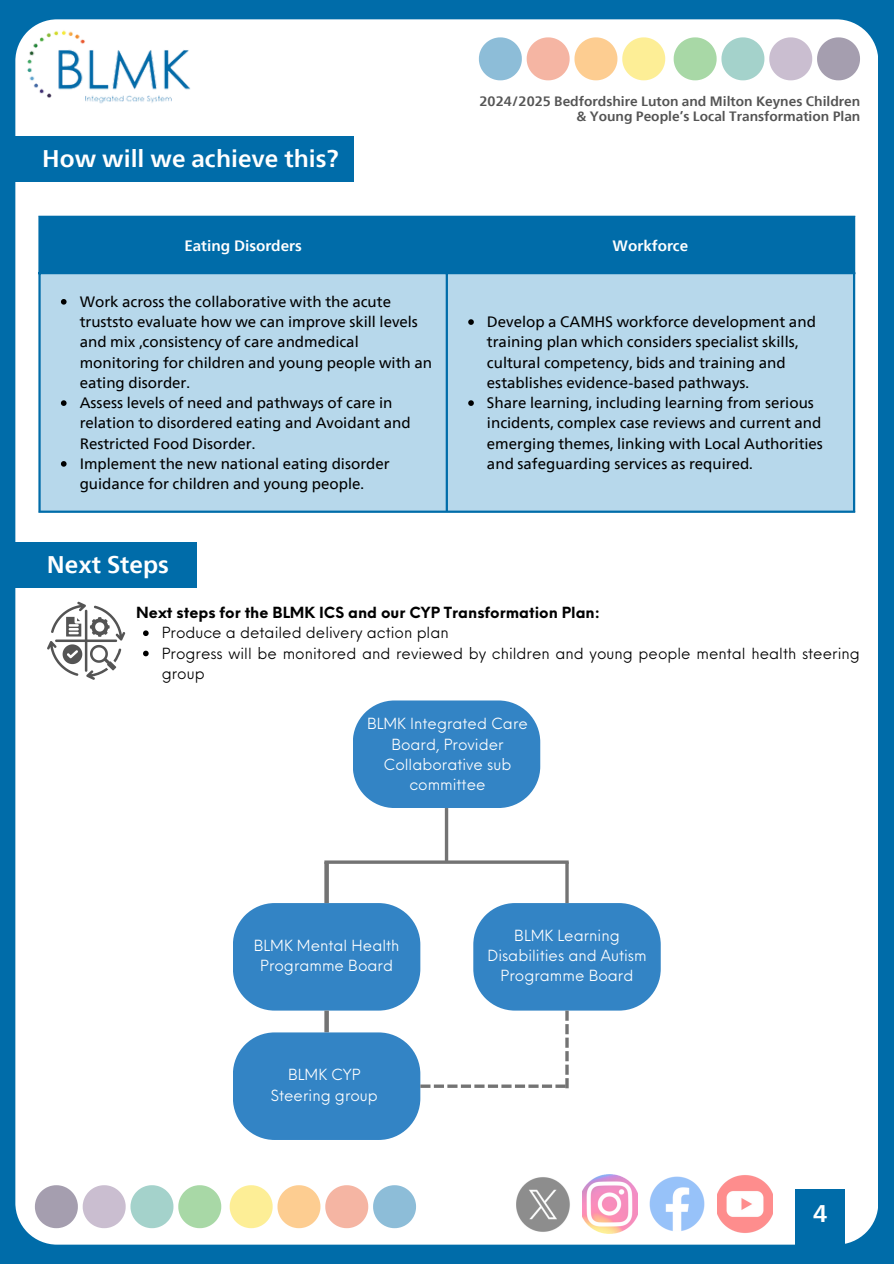
<style>
.page{position:relative;width:894px;height:1264px;background:#fff}
.page>*{position:absolute;margin:0;border:0;box-sizing:border-box;transform-origin:0 0}
.t1{font:700 24px "Neue Frutiger Devanagari";color:#fff}
.t2{font:15px/20.2px "Neue Frutiger Devanagari";color:#000}
.t3{font:15px/20.2px "Neue Einstellung";color:#fff;text-align:center}
.t4{font:15px/20.2px "Neue Einstellung";color:#000}
.t5{font:700 15px "Neue Einstellung";color:#000}
.t6{font:700 15px "Neue Frutiger Devanagari";color:#fff}
.t7{font:700 13.5px/14.7px "Neue Frutiger Devanagari";color:#545454;text-align:right}
</style>
<div class="page">
<div style="left:0;top:0;width:893px;height:1263px;background:#006ca9"></div>
<div style="left:15px;top:19px;width:863px;height:1225px;background:#fff"></div>
<img style="left:25px;top:29px;width:169px;height:74px">
<svg style="left:673px;top:37px;width:186px;height:43px;background:#c4d2ce"></svg>
<svg style="left:478px;top:37px;width:187px;height:43px;background:#e7d9c0"></svg>
<svg style="left:35px;top:1185px;width:186px;height:43px;background:#c4d2ce"></svg>
<svg style="left:229px;top:1185px;width:187px;height:43px;background:#e7d9c0"></svg>
<div style="left:795px;top:1188px;width:49px;height:75px;background:#006ca9"></div>
<svg style="left:41px;top:218px;width:811px;height:54px"></svg>
<div style="left:41px;top:274px;width:811px;height:236px;background:#b7d8eb"></div>
<svg style="left:61px;top:299px;width:6px;height:5px"></svg>
<svg style="left:61px;top:400px;width:6px;height:6px"></svg>
<svg style="left:61px;top:461px;width:6px;height:5px"></svg>
<svg style="left:468px;top:319px;width:5px;height:6px"></svg>
<svg style="left:468px;top:400px;width:5px;height:6px"></svg>
<hr style="left:38px;top:218px;width:3px;height:292px;background:#006ca9">
<hr style="left:445px;top:218px;width:3px;height:292px;background:#006ca9">
<hr style="left:852px;top:218px;width:3px;height:292px;background:#006ca9">
<hr style="left:38px;top:216px;width:817px;height:2px;background:#006ca9">
<hr style="left:38px;top:272px;width:817px;height:2px;background:#006ca9">
<hr style="left:38px;top:510px;width:817px;height:3px;background:#006ca9">
<div style="left:0;top:137px;width:354px;height:45px;background:#006ca9"></div>
<div style="left:0;top:542px;width:197px;height:46px;background:#006ca9"></div>
<svg style="left:47px;top:601px;width:78px;height:79px;background:#d0d0d0"></svg>
<svg style="left:143px;top:630px;width:6px;height:6px"></svg>
<svg style="left:143px;top:650px;width:6px;height:6px"></svg>
<svg style="left:353px;top:700px;width:187px;height:108px;background:#428dc9"></svg>
<hr style="left:324px;top:860px;width:244px;height:3px;background:#737373">
<svg style="left:444px;top:808px;width:4px;height:53px"></svg>
<div style="left:324px;top:862px;width:5px;height:41px;background:#737373"></div>
<hr style="left:565px;top:862px;width:3px;height:41px;background:#737373">
<svg style="left:233px;top:903px;width:427px;height:236px;background:#8cb9dd"></svg>
<img style="left:514px;top:1174px;width:56px;height:59px">
<img style="left:582px;top:1174px;width:55px;height:59px">
<img style="left:649px;top:1174px;width:55px;height:60px">
<img style="left:716px;top:1174px;width:56px;height:59px">
<h3 class="t1" style="left:42px;top:138px;width:298px">How will we achieve this?</h3>
<p class="t7" style="left:479px;top:94px;width:382px">2024/2025 Bedfordshire Luton and Milton Keynes Children &amp; Young People’s Local Transformation Plan</p>
<h1 class="t6" style="left:184px;top:232px;width:119px">Eating Disorders</h1>
<p class="t6" style="left:612px;top:232px;width:77px">Workforce</p>
<p class="t2" style="left:80px;top:291px;width:354px">Work across the collaborative with the acute truststo evaluate how we can improve skill levels and mix ,consistency of care andmedical monitoring for children and young people with an eating disorder.</p>
<p class="t2" style="left:80px;top:392px;width:332px">Assess levels of need and pathways of care in relation to disordered eating and Avoidant and<br>Restricted Food Disorder.</p>
<p class="t2" style="left:80px;top:453px;width:311px">Implement the new national eating disorder guidance for children and young people.</p>
<h3 class="t1" style="left:47px;top:544px;width:124px">Next Steps</h3>
<p class="t2" style="left:487px;top:311px;width:330px">Develop a CAMHS workforce development and training plan which considers specialist skills, cultural competency, bids and training and establishes evidence-based pathways.</p>
<p class="t2" style="left:487px;top:392px;width:337px">Share learning, including learning from serious incidents, complex case reviews and current and emerging themes, linking with Local Authorities and safeguarding services as required.</p>
<p class="t5" style="left:136px;top:599px;width:465px">Next steps for the BLMK ICS and our CYP Transformation Plan:</p>
<p class="t4" style="left:162px;top:621px;width:288px">Produce a detailed delivery action plan</p>
<p class="t4" style="left:162px;top:641px;width:699px">Progress will be monitored and reviewed by children and young people mental health steering group</p>
<p class="t3" style="left:367px;top:712px;width:162px">BLMK Integrated Care<br>Board, Provider<br>Collaborative sub committee</p>
<p class="t3" style="left:254px;top:933px;width:147px">BLMK Mental Health<br>Programme Board</p>
<h2 class="t3" style="left:487px;top:923px;width:161px">BLMK Learning<br>Disabilities and Autism<br>Programme Board</h2>
<p class="t3" style="left:271px;top:1063px;width:108px">BLMK CYP<br>Steering group</p>
<h3 class="t1" style="left:812px;top:1192px;width:16px">4</h3>
</div>
